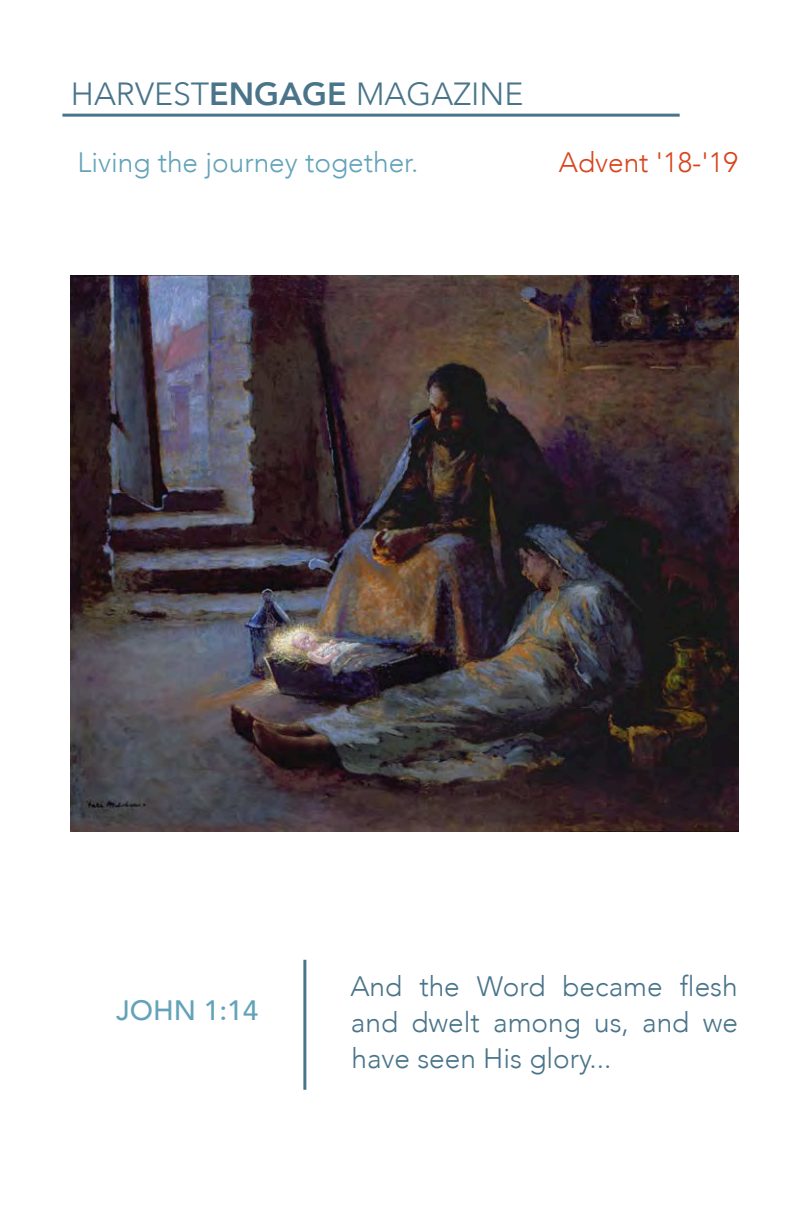
<style>
.page{position:relative;width:792px;height:1224px;background:#fff}
.page>*{position:absolute;margin:0;border:0;box-sizing:border-box;transform-origin:0 0}
.t1{font:300 32px "Avenir";color:#49748a}
.t2{font:300 28px/36px "Avenir";color:#49748a;text-align:justify}
.t3{font:300 28px "Avenir";color:#63a3b9}
.t4{font:300 28px "Avenir";color:#d8441c}
.t5{font:500 28px "Avenir";color:#63a3b9}
.s1{font-weight:800}
</style>
<div class="page">
<hr style="left:62px;top:114px;width:618px;height:3px;background:#49748a">
<hr style="left:303px;top:960px;width:3px;height:130px;background:#49748a">
<img style="left:71px;top:275px;width:667px;height:556px">
<p class="t1" style="left:71px;top:75px;width:454px">HARVEST<span class="s1">ENGAGE</span> MAGAZINE</p>
<p class="t3" style="left:77px;top:146px;width:342px">Living the journey together.</p>
<p class="t4" style="left:559px;top:146px;width:181px">Advent '18-'19</p>
<p class="t5" style="left:116px;top:986px;width:144px">JOHN 1:14</p>
<p class="t2" style="left:350px;top:969px;width:389px">And the Word became flesh and dwelt among us, and we have seen His glory...</p>
</div>
